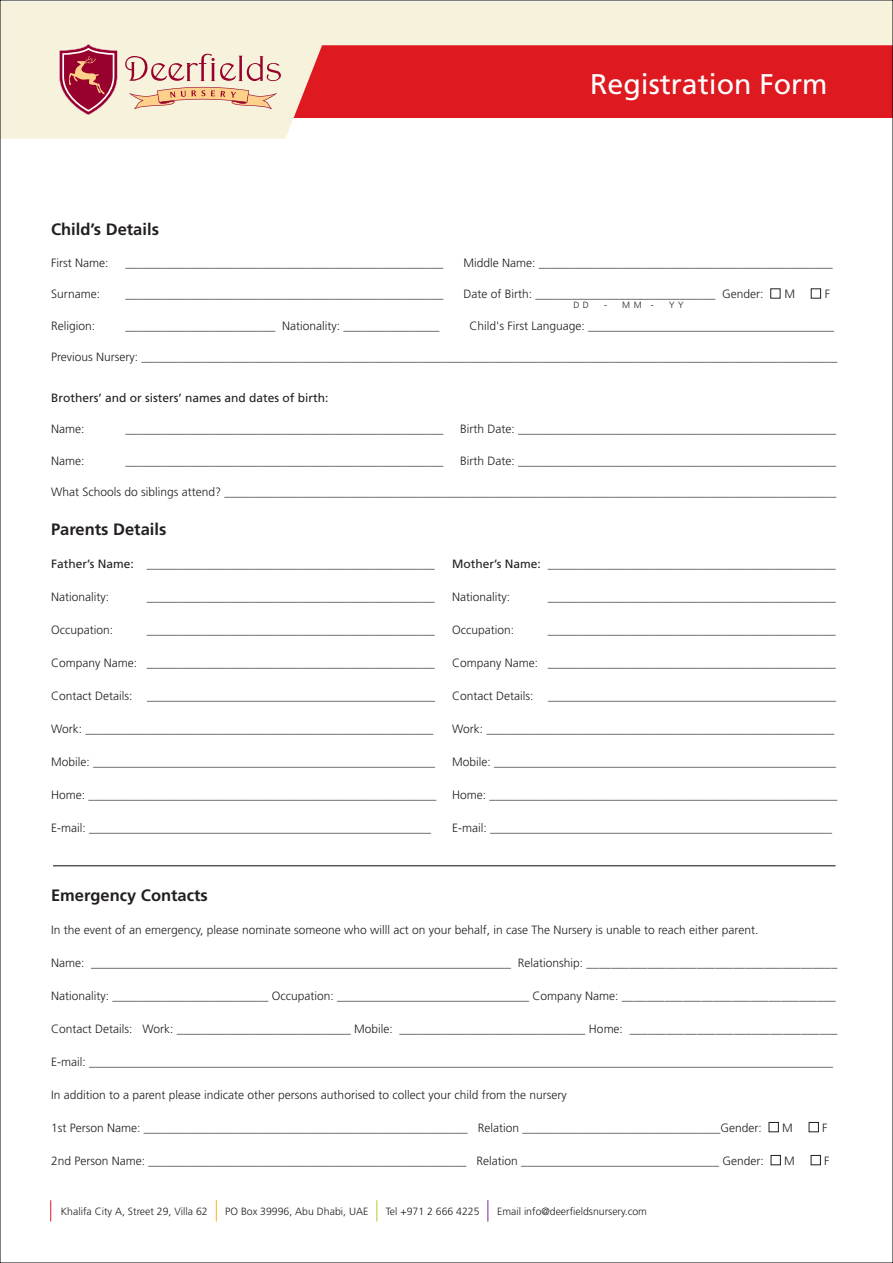
<style>
.page{position:relative;width:893px;height:1263px;background:#fff}
.page>*{position:absolute;margin:0;border:0;box-sizing:border-box;transform-origin:0 0}
.t1{font:28.5px "Frutiger";color:#fff}
.t2{font:700 16.5px "Frutiger";color:#231f20}
.t3{font:300 12px "Frutiger";color:#231f20}
.t4{font:12px "Frutiger";color:#231f20}
.t5{font:300 10.5px "Frutiger";color:#231f20}
.t6{font:300 9px "Frutiger";color:#231f20}
</style>
<div class="page">
<svg style="left:2px;top:2px;width:889px;height:137px;fill:#f6f2dc"></svg>
<div style="left:294px;top:45px;width:597px;height:73px;background:#de1920"></div>
<div style="left:811px;top:288px;width:10px;height:11px;border:1px solid #231f20"></div>
<div style="left:769px;top:1122px;width:10px;height:10px;border:1px solid #231f20"></div>
<div style="left:809px;top:1122px;width:10px;height:10px;border:1px solid #231f20"></div>
<div style="left:771px;top:1155px;width:10px;height:10px;border:1px solid #231f20"></div>
<div style="left:811px;top:1155px;width:10px;height:10px;border:1px solid #231f20"></div>
<hr style="left:53px;top:865px;width:782px;height:1px;background:#57585a">
<svg style="left:50px;top:1200px;width:1px;height:21px"></svg>
<svg style="left:216px;top:1200px;width:1px;height:21px"></svg>
<svg style="left:376px;top:1200px;width:1px;height:21px"></svg>
<svg style="left:487px;top:1200px;width:1px;height:21px"></svg>
<svg style="left:124px;top:54px;width:157px;height:55px;background:#e9cab6"></svg>
<svg style="left:59px;top:43px;width:59px;height:72px;background:#c06372"></svg>
<h1 class="t1" style="left:590px;top:67px;width:239px">Registration Form</h1>
<h2 class="t2" style="left:51px;top:220px;width:109px">Child’s Details</h2>
<p class="t3" style="left:51px;top:256px;width:59px">First Name:</p>
<p class="t3" style="left:126px;top:256px;width:320px">_____________________________________________________</p>
<p class="t3" style="left:464px;top:256px;width:371px">Middle Name: _________________________________________________</p>
<p class="t3" style="left:51px;top:287px;width:50px">Surname:</p>
<p class="t3" style="left:126px;top:287px;width:320px">_____________________________________________________</p>
<p class="t3" style="left:464px;top:287px;width:302px">Date of Birth: ______________________________ Gender:</p>
<p class="t3" style="left:784px;top:287px;width:12px">M</p>
<p class="t3" style="left:825px;top:287px;width:7px">F</p>
<p class="t3" style="left:51px;top:319px;width:46px">Religion:</p>
<p class="t3" style="left:126px;top:319px;width:316px">_________________________ Nationality: ________________</p>
<p class="t3" style="left:470px;top:319px;width:366px">Child's First Language: _________________________________________</p>
<p class="t3" style="left:51px;top:350px;width:788px">Previous Nursery: ____________________________________________________________________________________________________________________</p>
<p class="t4" style="left:51px;top:390px;width:279px">Brothers’ and or sisters’ names and dates of birth:</p>
<p class="t3" style="left:51px;top:422px;width:35px">Name:</p>
<p class="t3" style="left:126px;top:422px;width:319px">_____________________________________________________</p>
<p class="t3" style="left:460px;top:422px;width:378px">Birth Date: _____________________________________________________</p>
<p class="t3" style="left:51px;top:454px;width:35px">Name:</p>
<p class="t3" style="left:126px;top:454px;width:319px">_____________________________________________________</p>
<p class="t3" style="left:460px;top:454px;width:378px">Birth Date: _____________________________________________________</p>
<p class="t3" style="left:51px;top:485px;width:787px">What Schools do siblings attend? ______________________________________________________________________________________________________</p>
<p class="t6" style="left:573px;top:300px;width:17px">D D</p>
<p class="t6" style="left:604px;top:300px;width:51px">- M M -</p>
<p class="t6" style="left:669px;top:300px;width:16px">Y Y</p>
<h2 class="t2" style="left:51px;top:519px;width:117px">Parents Details</h2>
<p class="t4" style="left:51px;top:557px;width:385px">Father’s Name: ________________________________________________</p>
<p class="t3" style="left:51px;top:590px;width:59px">Nationality:</p>
<p class="t3" style="left:147px;top:590px;width:289px">________________________________________________</p>
<p class="t3" style="left:51px;top:623px;width:64px">Occupation:</p>
<p class="t3" style="left:147px;top:623px;width:290px">________________________________________________</p>
<p class="t3" style="left:51px;top:656px;width:385px">Company Name: ________________________________________________</p>
<p class="t3" style="left:51px;top:689px;width:386px">Contact Details: ________________________________________________</p>
<p class="t3" style="left:51px;top:722px;width:384px">Work: __________________________________________________________</p>
<p class="t3" style="left:51px;top:755px;width:386px">Mobile: _________________________________________________________</p>
<p class="t3" style="left:51px;top:788px;width:387px">Home: __________________________________________________________</p>
<p class="t3" style="left:51px;top:821px;width:381px">E-mail: _________________________________________________________</p>
<p class="t4" style="left:452px;top:557px;width:385px">Mother’s Name: ________________________________________________</p>
<p class="t3" style="left:452px;top:590px;width:59px">Nationality:</p>
<p class="t3" style="left:548px;top:590px;width:290px">________________________________________________</p>
<p class="t3" style="left:452px;top:623px;width:64px">Occupation:</p>
<p class="t3" style="left:548px;top:623px;width:289px">________________________________________________</p>
<p class="t3" style="left:452px;top:656px;width:385px">Company Name: ________________________________________________</p>
<p class="t3" style="left:452px;top:689px;width:385px">Contact Details: ________________________________________________</p>
<p class="t3" style="left:452px;top:722px;width:384px">Work: __________________________________________________________</p>
<p class="t3" style="left:452px;top:755px;width:386px">Mobile: _________________________________________________________</p>
<p class="t3" style="left:452px;top:788px;width:387px">Home: __________________________________________________________</p>
<p class="t3" style="left:452px;top:821px;width:381px">E-mail: _________________________________________________________</p>
<h2 class="t2" style="left:51px;top:885px;width:158px">Emergency Contacts</h2>
<p class="t3" style="left:51px;top:923px;width:709px">In the event of an emergency, please nominate someone who willl act on your behalf, in case The Nursery is unable to reach either parent.</p>
<p class="t3" style="left:51px;top:956px;width:788px">Name: ______________________________________________________________________ Relationship: _________________________________________</p>
<p class="t3" style="left:51px;top:989px;width:786px">Nationality: __________________________ Occupation: ________________________________ Company Name: ___________________________________</p>
<p class="t3" style="left:51px;top:1022px;width:788px">Contact Details: Work: _____________________________ Mobile: _______________________________ Home: __________________________________</p>
<p class="t3" style="left:51px;top:1055px;width:783px">E-mail: ____________________________________________________________________________________________________________________________</p>
<p class="t3" style="left:51px;top:1088px;width:517px">In addition to a parent please indicate other persons authorised to collect your child from the nursery</p>
<p class="t3" style="left:51px;top:1121px;width:712px">1st Person Name: ______________________________________________________ Relation _________________________________Gender:</p>
<p class="t3" style="left:782px;top:1121px;width:12px">M</p>
<p class="t3" style="left:822px;top:1121px;width:7px">F</p>
<p class="t3" style="left:51px;top:1154px;width:714px">2nd Person Name: _____________________________________________________ Relation _________________________________ Gender:</p>
<p class="t3" style="left:784px;top:1154px;width:12px">M</p>
<p class="t3" style="left:824px;top:1154px;width:7px">F</p>
<p class="t5" style="left:61px;top:1205px;width:148px">Khalifa City A, Street 29, Villa 62</p>
<p class="t5" style="left:225px;top:1205px;width:144px">PO Box 39996, Abu Dhabi, UAE</p>
<p class="t5" style="left:386px;top:1205px;width:95px">Tel +971 2 666 4225</p>
<p class="t5" style="left:497px;top:1205px;width:151px">Email info@deerfieldsnursery.com</p>
</div>
